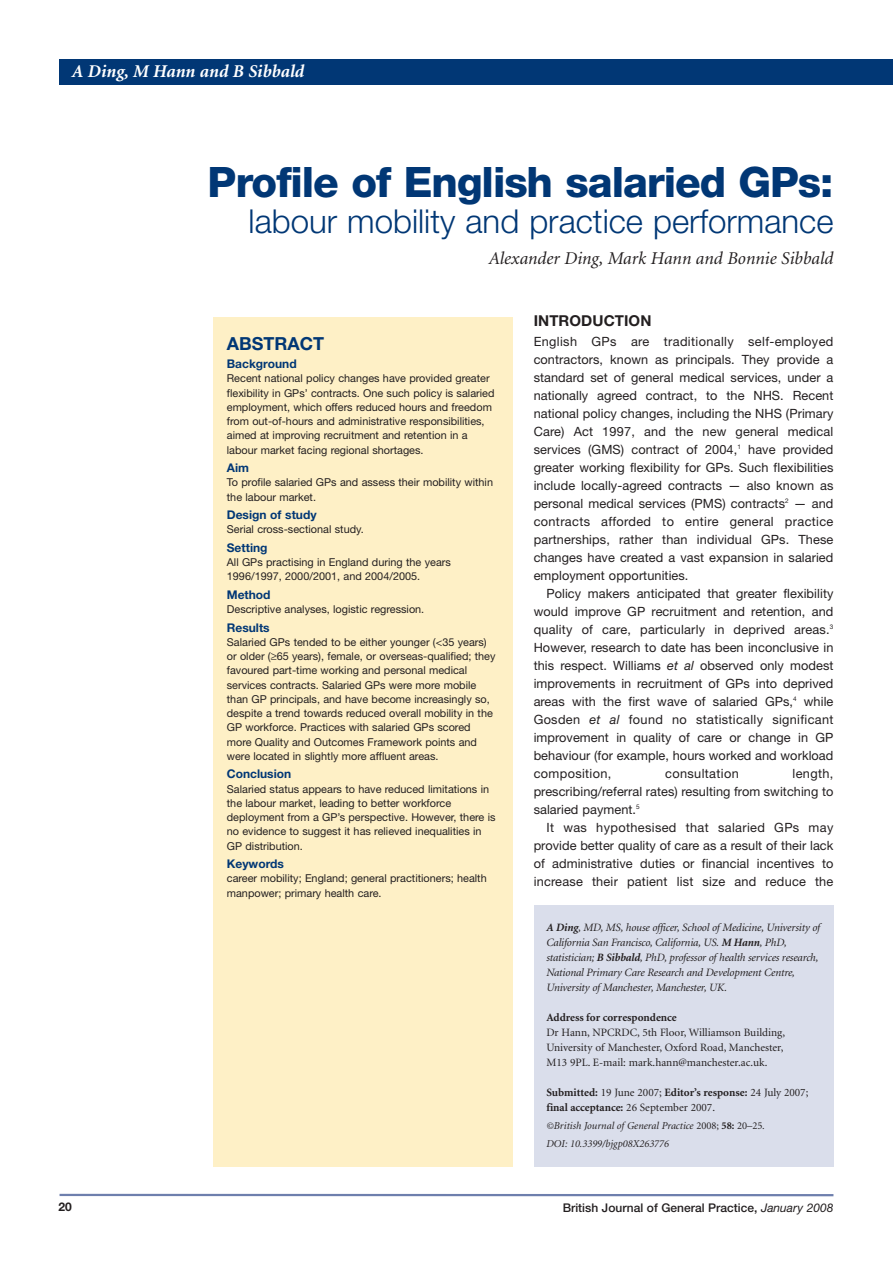
<style>
.page{position:relative;width:893px;height:1263px;background:#fff}
.page>*{position:absolute;margin:0;border:0;box-sizing:border-box;transform-origin:0 0}
.t1{font:800 42px "Helvetica Neue";letter-spacing:-.025em;color:#013775}
.t2{font:300 33px "Helvetica Neue";color:#013775}
.t3{font:italic 18px "Minion";color:#231f20}
.t4{font:italic 700 18px "Minion";color:#fff}
.t5{font:700 18px "Helvetica Neue";color:#013775}
.t6{font:700 15px "Helvetica Neue";letter-spacing:.005em;color:#231f20}
.t7{font:12.75px/18px "Helvetica Neue";letter-spacing:.005em;color:#231f20;text-align:justify}
.t8{font:12.75px "Helvetica Neue";letter-spacing:.03em;color:#231f20}
.t9{font:700 12px "Helvetica Neue";color:#013775}
.t10{font:500 12px "Helvetica Neue";color:#231f20}
.t11{font:700 12px "Helvetica Neue";color:#231f20}
.t12{font:italic 11.25px/15px "Minion";letter-spacing:-.015em;color:#231f20}
.t13{font:11.25px/15px "Minion";color:#231f20}
.t14{font:700 11.25px/15px "Minion";color:#231f20}
.t15{font:10.8px/14.2px "Helvetica Neue";color:#231f20}
.t16{font:italic 10.5px/18px "Minion";color:#231f20}
.s1{font-style:italic}
.s2{font-weight:700}
.s3{font-weight:400}
.s4{font-style:normal}
.s5{font-weight:700;font-style:normal}
.s6{font-weight:400;font-style:italic}
</style>
<div class="page">
<div style="left:213px;top:317px;width:299px;height:849px;background:#fef0c6"></div>
<div style="left:534px;top:905px;width:299px;height:262px;background:#dadeeb"></div>
<hr style="left:60px;top:1194px;width:773px;height:2px;background:#6e7fad">
<div style="left:60px;top:60px;width:833px;height:25px;background:#013775"></div>
<h3 class="t4" style="left:72px;top:64px;width:234px">A Ding, M Hann and B Sibbald</h3>
<h1 class="t1" style="left:208px;top:167px;width:627px">Profile of English salaried GPs:</h1>
<h2 class="t2" style="left:249px;top:209px;width:586px">labour mobility and practice performance</h2>
<h3 class="t3" style="left:489px;top:251px;width:346px">Alexander Ding, Mark Hann and Bonnie Sibbald</h3>
<p class="t11" style="left:58px;top:1202px;width:15px">20</p>
<h3 class="t5" style="left:227px;top:337px;width:99px">ABSTRACT</h3>
<p class="t9" style="left:227px;top:359px;width:71px">Background</p>
<p class="t15" style="left:227px;top:372px;width:269px">Recent national policy changes have provided greater flexibility in GPs’ contracts. One such policy is salaried employment, which offers reduced hours and freedom from out-of-hours and administrative responsibilities, aimed at improving recruitment and retention in a labour market facing regional shortages.</p>
<p class="t9" style="left:227px;top:463px;width:24px">Aim</p>
<p class="t15" style="left:227px;top:476px;width:268px">To profile salaried GPs and assess their mobility within the labour market.</p>
<p class="t9" style="left:227px;top:510px;width:91px">Design of study</p>
<p class="t15" style="left:227px;top:523px;width:138px">Serial cross-sectional study.</p>
<p class="t9" style="left:227px;top:543px;width:42px">Setting</p>
<p class="t15" style="left:227px;top:556px;width:226px">All GPs practising in England during the years<br>1996/1997, 2000/2001, and 2004/2005.</p>
<p class="t9" style="left:227px;top:590px;width:45px">Method</p>
<p class="t15" style="left:227px;top:603px;width:199px">Descriptive analyses, logistic regression.</p>
<p class="t9" style="left:227px;top:623px;width:44px">Results</p>
<p class="t15" style="left:227px;top:636px;width:270px">Salaried GPs tended to be either younger (&lt;35 years) or older (≥65 years), female, or overseas-qualified; they favoured part-time working and personal medical services contracts. Salaried GPs were more mobile than GP principals, and have become increasingly so, despite a trend towards reduced overall mobility in the GP workforce. Practices with salaried GPs scored more Quality and Outcomes Framework points and were located in slightly more affluent areas.</p>
<p class="t9" style="left:227px;top:770px;width:66px">Conclusion</p>
<p class="t15" style="left:227px;top:783px;width:270px">Salaried status appears to have reduced limitations in the labour market, leading to better workforce deployment from a GP’s perspective. However, there is no evidence to suggest it has relieved inequalities in GP distribution.</p>
<p class="t9" style="left:227px;top:859px;width:59px">Keywords</p>
<p class="t15" style="left:227px;top:872px;width:261px">career mobility; England; general practitioners; health manpower; primary health care.</p>
<p class="t6" style="left:534px;top:316px;width:119px">INTRODUCTION</p>
<p class="t7" style="left:534px;top:334px;width:301px">English GPs are traditionally self-employed contractors, known as principals. They provide a standard set of general medical services, under a nationally agreed contract, to the NHS. Recent national policy changes, including the NHS (Primary Care) Act 1997, and the new general medical services (GMS) contract of 2004,<sup>1</sup> have provided greater working flexibility for GPs. Such flexibilities include locally-agreed contracts — also known as personal medical services (PMS) contracts<sup>2</sup> — and contracts afforded to entire general practice partnerships, rather than individual GPs. These changes have created a vast expansion in salaried employment opportunities.</p>
<p class="t7" style="left:534px;top:586px;width:301px;text-indent:13px">Policy makers anticipated that greater flexibility would improve GP recruitment and retention, and quality of care, particularly in deprived areas.<sup>3<br></sup>However, research to date has been inconclusive in this respect. Williams <span class="s1">et al</span> observed only modest improvements in recruitment of GPs into deprived areas with the first wave of salaried GPs,<sup>4</sup> while Gosden <span class="s1">et al</span> found no statistically significant improvement in quality of care or change in GP behaviour (for example, hours worked and workload composition,</p>
<p class="t7" style="left:534px;top:766px;width:301px;text-indent:259px">length, prescribing/referral rates) resulting from switching to salaried payment.<sup>5</sup></p>
<p class="t7" style="left:534px;top:820px;width:301px;text-indent:13px">It was hypothesised that salaried GPs may provide better quality of care as a result of their lack of administrative duties or financial incentives to increase their patient list size and reduce the</p>
<p class="t12" style="left:546px;top:921px;width:275px"><span class="s2">A Ding</span>, MD, MS, house officer, School of Medicine, University of California San Francisco, California, US. <span class="s2">M Hann</span>, PhD, statistician; <span class="s2">B Sibbald</span>, PhD, professor of health services research, National Primary Care Research and Development Centre, University of Manchester, Manchester, UK.</p>
<p class="t14" style="left:546px;top:1011px;width:132px">Address for correspondence</p>
<p class="t13" style="left:546px;top:1026px;width:240px">Dr Hann, NPCRDC, 5th Floor, Williamson Building,<br>University of Manchester, Oxford Road, Manchester,<br>M13 9PL. E-mail: mark.hann@manchester.ac.uk.</p>
<p class="t14" style="left:546px;top:1086px;width:263px">Submitted: <span class="s3">19 June 2007;</span> Editor’s response: <span class="s3">24 July 2007; </span>final acceptance: <span class="s3">26 September 2007.</span></p>
<p class="t16" style="left:546px;top:1117px;width:220px">©British Journal of General Practice <span class="s4">2008;</span> <span class="s5">58:</span> <span class="s4">20–25</span>.<br>DOI: 10.3399/bjgp08X263776</p>
<p class="t8" style="left:665px;top:769px;width:75px">consultation</p>
<p class="t10" style="left:563px;top:1203px;width:272px">British Journal of General Practice, <span class="s6">January 2008</span></p>
</div>
